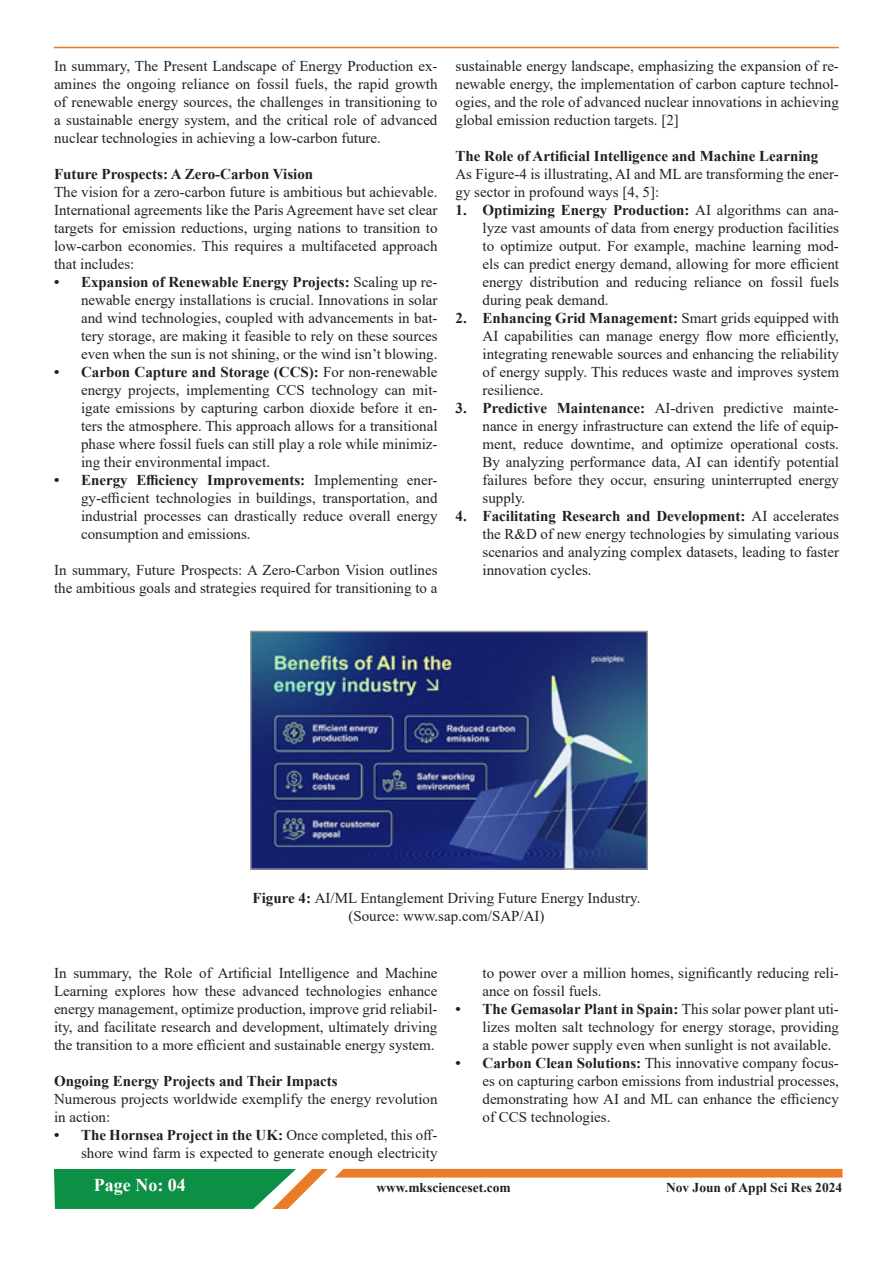
<style>
.page{position:relative;width:893px;height:1263px;background:#fff}
.page>*{position:absolute;margin:0;border:0;box-sizing:border-box;transform-origin:0 0}
.t1{font:700 18px "Times New Roman";color:#fff}
.t2{font:15px/18px "Times New Roman";color:#231f20;text-align:justify}
.t3{font:700 15px "Times New Roman";color:#231f20}
.t4{font:700 13.5px "Times New Roman";color:#231f20}
.s1{font-weight:700}
</style>
<div class="page">
<hr style="left:54px;top:47px;width:785px;height:1px;background:#e97c25">
<svg style="left:54px;top:1169px;width:274px;height:40px;background:#3a9e5d"></svg>
<div style="left:335px;top:1169px;width:508px;height:8px;background:#ec7b27"></div>
<img style="left:253px;top:634px;width:392px;height:233px">
<div style="left:250px;top:631px;width:398px;height:239px;border:2px solid #939598"></div>
<p class="t2" style="left:54px;top:56px;width:385px">In summary, The Present Landscape of Energy Production ex&shy;amines the ongoing reliance on fossil fuels, the rapid growth of renewable energy sources, the challenges in transitioning to a sustainable energy system, and the critical role of advanced nuclear technologies in achieving a low-carbon future.</p>
<p class="t3" style="left:54px;top:163px;width:261px">Future Prospects: A Zero-Carbon Vision</p>
<p class="t2" style="left:54px;top:182px;width:385px">The vision for a zero-carbon future is ambitious but achievable.<br>International agreements like the Paris Agreement have set clear targets for emission reductions, urging nations to transition to low-carbon economies. This requires a multifaceted approach that includes:</p>
<p class="t2" style="left:81px;top:272px;width:358px;text-indent:-27px"><span class="s1">• Expansion of Renewable Energy Projects:</span> Scaling up re&shy;newable energy installations is crucial. Innovations in solar and wind technologies, coupled with advancements in bat&shy;tery storage, are making it feasible to rely on these sources even when the sun is not shining, or the wind isn’t blowing.</p>
<p class="t2" style="left:81px;top:362px;width:358px;text-indent:-27px"><span class="s1">• Carbon Capture and Storage (CCS):</span> For non-renewable energy projects, implementing CCS technology can mit&shy;igate emissions by capturing carbon dioxide before it en&shy;ters the atmosphere. This approach allows for a transitional phase where fossil fuels can still play a role while minimiz&shy;ing their environmental impact.</p>
<p class="t2" style="left:81px;top:470px;width:358px;text-indent:-27px"><span class="s1">• Energy Efficiency Improvements:</span> Implementing ener&shy;gy-efficient technologies in buildings, transportation, and industrial processes can drastically reduce overall energy consumption and emissions.</p>
<p class="t2" style="left:54px;top:560px;width:385px">In summary, Future Prospects: A Zero-Carbon Vision outlines the ambitious goals and strategies required for transitioning to a</p>
<p class="t2" style="left:455px;top:56px;width:385px">sustainable energy landscape, emphasizing the expansion of re&shy;newable energy, the implementation of carbon capture technol&shy;ogies, and the role of advanced nuclear innovations in achieving global emission reduction targets. [2]</p>
<p class="t3" style="left:455px;top:145px;width:364px">The Role of Artificial Intelligence and Machine Learning</p>
<p class="t2" style="left:455px;top:164px;width:385px">As Figure-4 is illustrating, AI and ML are transforming the ener&shy;gy sector in profound ways [4, 5]:</p>
<p class="t2" style="left:482px;top:200px;width:358px;text-indent:-27px"><span class="s1">1. Optimizing Energy Production:</span> AI algorithms can ana&shy;lyze vast amounts of data from energy production facilities to optimize output. For example, machine learning mod&shy;els can predict energy demand, allowing for more efficient energy distribution and reducing reliance on fossil fuels during peak demand.</p>
<p class="t2" style="left:482px;top:308px;width:358px;text-indent:-27px"><span class="s1">2. Enhancing Grid Management:</span> Smart grids equipped with AI capabilities can manage energy flow more efficiently, integrating renewable sources and enhancing the reliability of energy supply. This reduces waste and improves system resilience.</p>
<p class="t2" style="left:482px;top:398px;width:358px;text-indent:-27px"><span class="s1">3. Predictive Maintenance:</span> AI-driven predictive mainte&shy;nance in energy infrastructure can extend the life of equip&shy;ment, reduce downtime, and optimize operational costs.<br>By analyzing performance data, AI can identify potential failures before they occur, ensuring uninterrupted energy supply.</p>
<p class="t2" style="left:482px;top:506px;width:358px;text-indent:-27px"><span class="s1">4. Facilitating Research and Development:</span> AI accelerates the R&amp;D of new energy technologies by simulating various scenarios and analyzing complex datasets, leading to faster innovation cycles.</p>
<p class="t2" style="left:253px;top:888px;width:389px"><span class="s1">Figure 4:</span> AI/ML Entanglement Driving Future Energy Industry.</p>
<p class="t2" style="left:348px;top:906px;width:198px">(Source: www.sap.com/SAP/AI)</p>
<p class="t2" style="left:54px;top:963px;width:385px">In summary, the Role of Artificial Intelligence and Machine Learning explores how these advanced technologies enhance energy management, optimize production, improve grid reliabil&shy;ity, and facilitate research and development, ultimately driving the transition to a more efficient and sustainable energy system.</p>
<p class="t3" style="left:54px;top:1070px;width:285px">Ongoing Energy Projects and Their Impacts</p>
<p class="t2" style="left:54px;top:1089px;width:385px">Numerous projects worldwide exemplify the energy revolution in action:</p>
<p class="t2" style="left:54px;top:1125px;width:385px;text-align:right"><span class="s1">• The Hornsea Project in the UK:</span> Once completed, this off&shy;shore wind farm is expected to generate enough electricity</p>
<p class="t2" style="left:482px;top:963px;width:358px">to power over a million homes, significantly reducing reli&shy;ance on fossil fuels.</p>
<p class="t2" style="left:482px;top:999px;width:358px;text-indent:-27px"><span class="s1">• The Gemasolar Plant in Spain:</span> This solar power plant uti&shy;lizes molten salt technology for energy storage, providing a stable power supply even when sunlight is not available.</p>
<p class="t2" style="left:482px;top:1053px;width:358px;text-indent:-27px"><span class="s1">• Carbon Clean Solutions:</span> This innovative company focus&shy;es on capturing carbon emissions from industrial processes, demonstrating how AI and ML can enhance the efficiency of CCS technologies.</p>
<p class="t1" style="left:94px;top:1172px;width:93px">Page No: 04</p>
<p class="t4" style="left:376px;top:1178px;width:136px">www.mkscienceset.com</p>
<p class="t4" style="left:666px;top:1178px;width:178px">Nov Joun of Appl Sci Res 2024</p>
</div>
